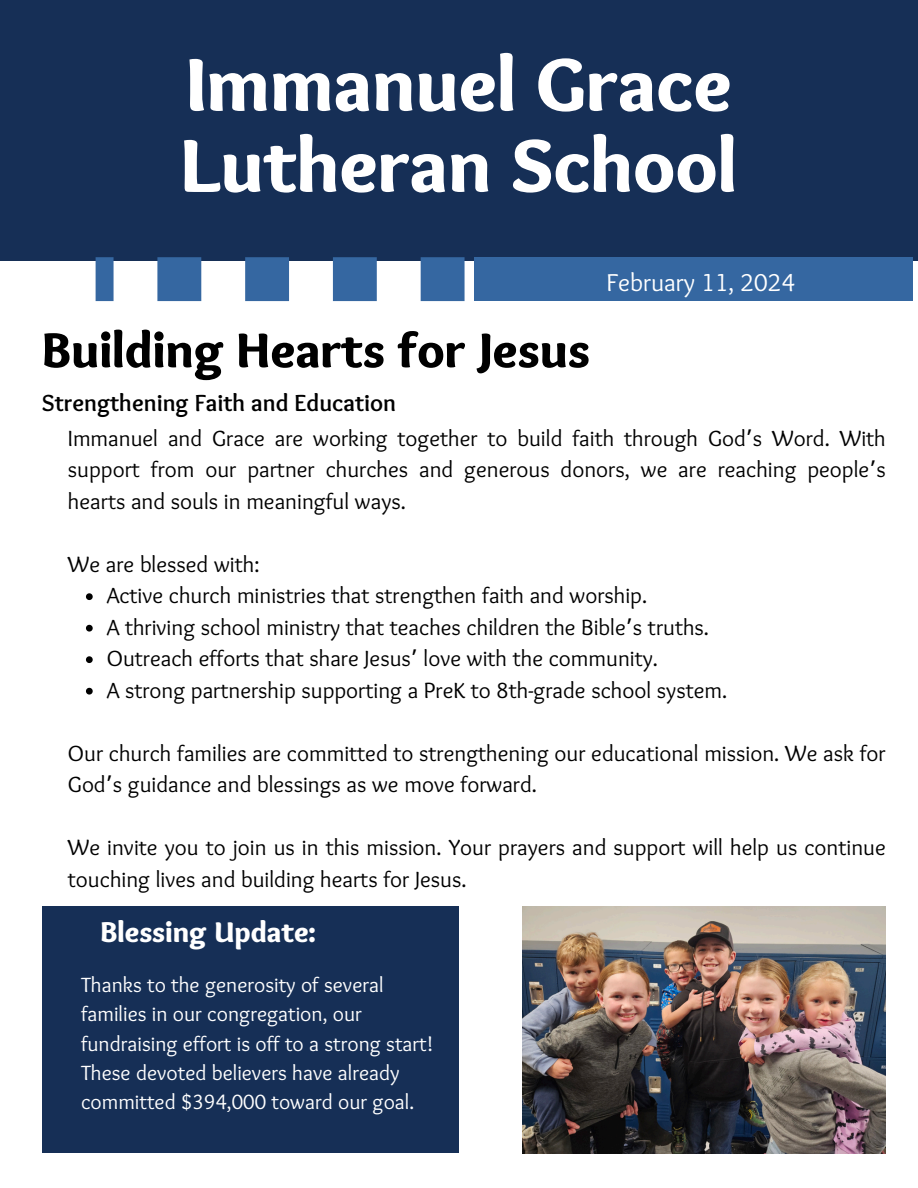
<style>
.page{position:relative;width:918px;height:1188px;background:#fff}
.page>*{position:absolute;margin:0;border:0;box-sizing:border-box;transform-origin:0 0}
.t1{font:900 78px/81px "Sukar";color:#fff}
.t2{font:900 50.85px "Sukar";color:#000}
.t3{font:900 29.7px "Sukar";color:#fff}
.t4{font:25.35px "Sukar";color:#fff}
.t5{font:700 24.3px "Sukar";color:#000}
.t6{font:22.8px/31.5px "Sukar";color:#000}
.t7{font:21.45px/29.2px "Sukar";color:#fff}
.s1{font-family:"Noto Sans Gurmukhi"}
</style>
<div class="page">
<div style="left:0;top:0;width:918px;height:261px;background:#162f56"></div>
<div style="left:474px;top:257px;width:439px;height:44px;background:#3567a1"></div>
<svg style="left:96px;top:257px;width:369px;height:44px"></svg>
<svg style="left:86px;top:593px;width:7px;height:7px"></svg>
<svg style="left:86px;top:625px;width:7px;height:7px"></svg>
<svg style="left:86px;top:656px;width:7px;height:7px"></svg>
<svg style="left:86px;top:688px;width:7px;height:7px"></svg>
<div style="left:42px;top:907px;width:417px;height:246px;background:#162f56"></div>
<img style="left:522px;top:907px;width:363px;height:246px">
<h1 class="t1" style="left:181px;top:52px;width:558px">Immanuel Grace<br>Lutheran School</h1>
<p class="t2" style="left:42px;top:321px;width:550px">Building Hearts for Jesus</p>
<h3 class="t5" style="left:42px;top:389px;width:356px">Strengthening Faith and Education</h3>
<p class="t4" style="left:607px;top:268px;width:190px">February 11, 2024</p>
<p class="t6" style="left:68px;top:424px;width:819px;text-align:justify">Immanuel and Grace are working together to build faith through God<span class="s1">’</span>s Word. With support from our partner churches and generous donors, we are reaching people<span class="s1">’</span>s hearts and souls in meaningful ways.</p>
<h5 class="t6" style="left:68px;top:550px;width:193px">We are blessed with:</h5>
<h2 class="t6" style="left:107px;top:582px;width:542px">Active church ministries that strengthen faith and worship.</h2>
<h4 class="t6" style="left:107px;top:613px;width:604px">A thriving school ministry that teaches children the Bible<span class="s1">’</span>s truths.</h4>
<p class="t6" style="left:107px;top:645px;width:553px">Outreach efforts that share Jesus<span class="s1">’</span> love with the community.</p>
<p class="t6" style="left:107px;top:676px;width:622px">A strong partnership supporting a PreK to 8th-grade school system.</p>
<p class="t6" style="left:68px;top:739px;width:819px">Our church families are committed to strengthening our educational mission. We ask for<br>God<span class="s1">’</span>s guidance and blessings as we move forward.</p>
<p class="t6" style="left:68px;top:834px;width:819px">We invite you to join us in this mission. Your prayers and support will help us continue touching lives and building hearts for Jesus.</p>
<p class="t3" style="left:100px;top:915px;width:217px">Blessing Update:</p>
<p class="t7" style="left:81px;top:972px;width:354px">Thanks to the generosity of several families in our congregation, our fundraising effort is off to a strong start!<br>These devoted believers have already committed $394,000 toward our goal.</p>
<p class="t3" style="left:92px;top:1010px;width:96px">Topic 1</p>
</div>
